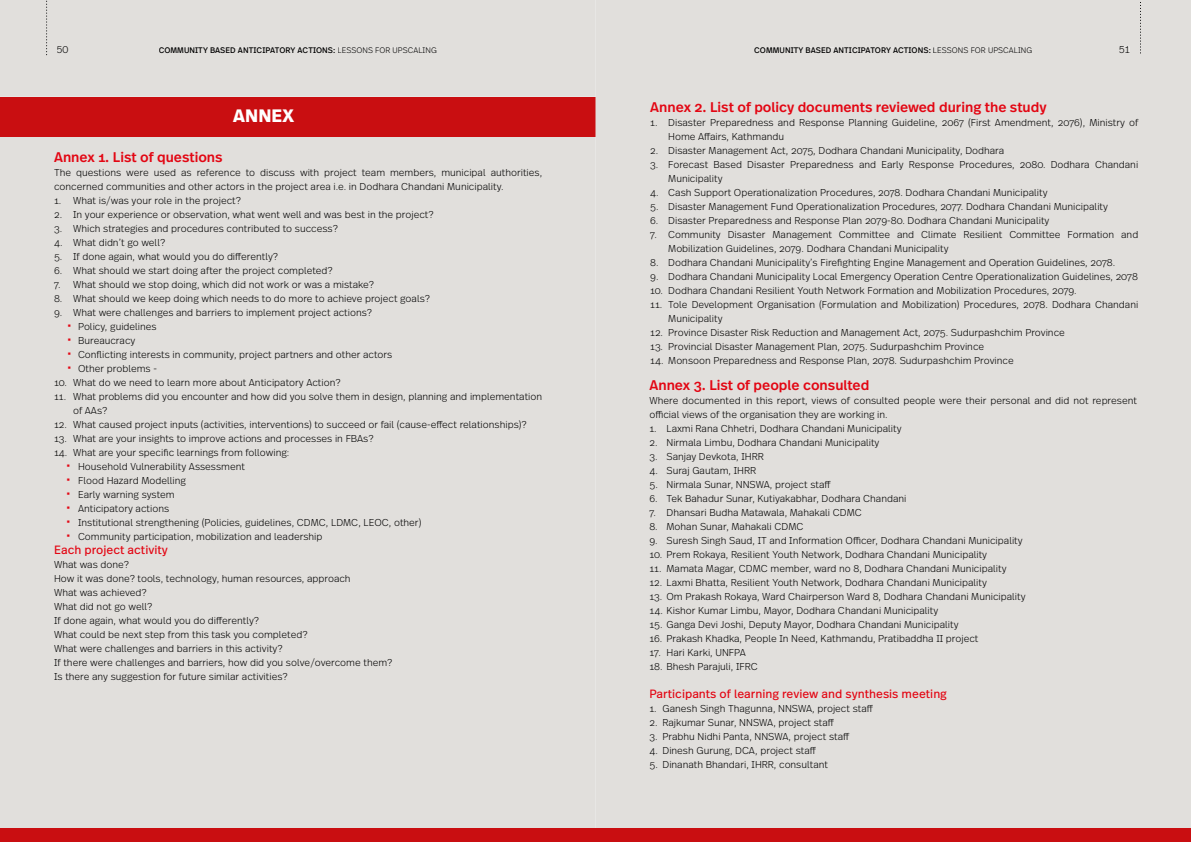
<style>
.page{position:relative;width:1191px;height:842px;background:#fff}
.page>*{position:absolute;margin:0;border:0;box-sizing:border-box;transform-origin:0 0}
.t1{font:700 18px "Real Text OT";letter-spacing:.01em;color:#fff}
.t2{font:500 14px "Real Text OT";color:#e30613}
.t3{font:12px "Real Text OT";color:#e30613}
.t4{font:300 10px/14px "Real Text OT";color:#000}
.t5{font:8px "Real Text OT";letter-spacing:.01em;color:#000}
.s1{font-weight:300}
.s2{font-size:14px;color:#e30613}
</style>
<div class="page">
<div style="left:0;top:0;width:595px;height:828px;background:#e1dfdc"></div>
<div style="left:0;top:828px;width:595px;height:14px;background:#c90e11"></div>
<div style="left:159px;top:48px;width:176px;height:6px;background:#e1dfdc"></div>
<div style="left:338px;top:48px;width:98px;height:6px;background:#e1dfdc"></div>
<div style="left:57px;top:46px;width:11px;height:8px;background:#e1dfdc"></div>
<svg style="left:46px;top:0;width:1px;height:55px"></svg>
<div style="left:0;top:97px;width:595px;height:39px;background:#c90e11"></div>
<div style="left:595px;top:0;width:596px;height:828px;background:#e1dfdc"></div>
<div style="left:595px;top:828px;width:596px;height:14px;background:#c90e11"></div>
<div style="left:754px;top:48px;width:177px;height:6px;background:#e1dfdc"></div>
<div style="left:933px;top:48px;width:98px;height:6px;background:#e1dfdc"></div>
<div style="left:1119px;top:47px;width:10px;height:7px;background:#e1dfdc"></div>
<svg style="left:1140px;top:0;width:1px;height:53px"></svg>
<p class="t4" style="left:56px;top:43px;width:13px">50</p>
<p class="t5" style="left:159px;top:46px;width:280px">COMMUNITY BASED ANTICIPATORY ACTIONS: <span class="s1">LESSONS FOR UPSCALING</span></p>
<h1 class="t1" style="left:233px;top:104px;width:63px">ANNEX</h1>
<h2 class="t2" style="left:54px;top:148px;width:170px">Annex 1. List of questions</h2>
<p class="t4" style="left:54px;top:166px;width:489px">The questions were used as reference to discuss with project team members, municipal authorities, concerned communities and other actors in the project area i.e. in Dodhara Chandani Municipality.</p>
<p class="t4" style="left:54px;top:194px;width:188px">1. What is/was your role in the project?</p>
<p class="t4" style="left:54px;top:208px;width:381px">2. In your experience or observation, what went well and was best in the project?</p>
<p class="t4" style="left:54px;top:222px;width:285px">3. Which strategies and procedures contributed to success?</p>
<p class="t4" style="left:54px;top:236px;width:113px">4. What didn’t go well?</p>
<p class="t4" style="left:54px;top:250px;width:225px">5. If done again, what would you do differently?</p>
<p class="t4" style="left:54px;top:264px;width:280px">6. What should we start doing after the project completed?</p>
<p class="t4" style="left:54px;top:278px;width:321px">7. What should we stop doing, which did not work or was a mistake?</p>
<p class="t4" style="left:54px;top:292px;width:377px">8. What should we keep doing which needs to do more to achieve project goals?</p>
<p class="t4" style="left:54px;top:306px;width:319px">9. What were challenges and barriers to implement project actions?</p>
<p class="t4" style="left:67px;top:320px;width:91px"><span class="s2">•</span> Policy, guidelines</p>
<p class="t4" style="left:67px;top:334px;width:70px"><span class="s2">•</span> Bureaucracy</p>
<p class="t4" style="left:67px;top:348px;width:326px"><span class="s2">•</span> Conflicting interests in community, project partners and other actors</p>
<p class="t4" style="left:67px;top:362px;width:91px"><span class="s2">•</span> Other problems -</p>
<p class="t4" style="left:54px;top:376px;width:288px">10. What do we need to learn more about Anticipatory Action?</p>
<p class="t4" style="left:73px;top:390px;width:470px;text-indent:-19px">11. What problems did you encounter and how did you solve them in design, planning and implementation of AAs?</p>
<p class="t4" style="left:54px;top:418px;width:474px">12. What caused project inputs (activities, interventions) to succeed or fail (cause-effect relationships)?</p>
<p class="t4" style="left:54px;top:432px;width:321px">13. What are your insights to improve actions and processes in FBAs?</p>
<p class="t4" style="left:54px;top:446px;width:237px">14. What are your specific learnings from following:</p>
<p class="t4" style="left:66px;top:460px;width:180px"><span class="s2">•</span> Household Vulnerability Assessment</p>
<p class="t4" style="left:66px;top:474px;width:121px"><span class="s2">•</span> Flood Hazard Modelling</p>
<p class="t4" style="left:66px;top:488px;width:110px"><span class="s2">•</span> Early warning system</p>
<p class="t4" style="left:66px;top:502px;width:105px"><span class="s2">•</span> Anticipatory actions</p>
<p class="t4" style="left:66px;top:516px;width:357px"><span class="s2">•</span> Institutional strengthening (Policies, guidelines, CDMC, LDMC, LEOC, other)</p>
<p class="t4" style="left:66px;top:530px;width:258px"><span class="s2">•</span> Community participation, mobilization and leadership</p>
<p class="t3" style="left:54px;top:542px;width:115px">Each project activity</p>
<p class="t4" style="left:54px;top:558px;width:340px">What was done?<br>How it was done? tools, technology, human resources, approach<br>What was achieved?<br>What did not go well?<br>If done again, what would you do differently?<br>What could be next step from this task you completed?<br>What were challenges and barriers in this activity?<br>If there were challenges and barriers, how did you solve/overcome them?<br>Is there any suggestion for future similar activities?</p>
<p class="t5" style="left:754px;top:46px;width:280px">COMMUNITY BASED ANTICIPATORY ACTIONS: <span class="s1">LESSONS FOR UPSCALING</span></p>
<p class="t4" style="left:1118px;top:43px;width:12px">51</p>
<h2 class="t2" style="left:650px;top:99px;width:398px">Annex 2. List of policy documents reviewed during the study</h2>
<p class="t4" style="left:668px;top:116px;width:472px;text-indent:-18px">1. Disaster Preparedness and Response Planning Guideline, 2067 (First Amendment, 2076), Ministry of<br>Home Affairs, Kathmandu</p>
<p class="t4" style="left:650px;top:144px;width:355px">2. Disaster Management Act, 2075, Dodhara Chandani Municipality, Dodhara</p>
<p class="t4" style="left:668px;top:158px;width:471px;text-indent:-18px">3. Forecast Based Disaster Preparedness and Early Response Procedures, 2080. Dodhara Chandani<br>Municipality</p>
<p class="t4" style="left:650px;top:186px;width:399px">4. Cash Support Operationalization Procedures, 2078. Dodhara Chandani Municipality</p>
<p class="t4" style="left:650px;top:200px;width:459px">5. Disaster Management Fund Operationalization Procedures, 2077. Dodhara Chandani Municipality</p>
<p class="t4" style="left:650px;top:214px;width:401px">6. Disaster Preparedness and Response Plan 2079-80. Dodhara Chandani Municipality</p>
<p class="t4" style="left:668px;top:228px;width:471px;text-indent:-18px">7. Community Disaster Management Committee and Climate Resilient Committee Formation and<br>Mobilization Guidelines, 2079. Dodhara Chandani Municipality</p>
<p class="t4" style="left:650px;top:256px;width:466px">8. Dodhara Chandani Municipality’s Firefighting Engine Management and Operation Guidelines, 2078.</p>
<p class="t4" style="left:650px;top:270px;width:489px">9. Dodhara Chandani Municipality Local Emergency Operation Centre Operationalization Guidelines, 2078</p>
<p class="t4" style="left:650px;top:284px;width:428px">10. Dodhara Chandani Resilient Youth Network Formation and Mobilization Procedures, 2079.</p>
<p class="t4" style="left:668px;top:298px;width:471px;text-indent:-18px">11. Tole Development Organisation (Formulation and Mobilization) Procedures, 2078. Dodhara Chandani<br>Municipality</p>
<p class="t4" style="left:650px;top:326px;width:416px">12. Province Disaster Risk Reduction and Management Act, 2075. Sudurpashchim Province</p>
<p class="t4" style="left:650px;top:340px;width:335px">13. Provincial Disaster Management Plan, 2075. Sudurpashchim Province</p>
<p class="t4" style="left:650px;top:354px;width:365px">14. Monsoon Preparedness and Response Plan, 2078. Sudurpashchim Province</p>
<h2 class="t2" style="left:649px;top:377px;width:221px">Annex 3. List of people consulted</h2>
<p class="t4" style="left:649px;top:394px;width:489px">Where documented in this report, views of consulted people were their personal and did not represent official views of the organisation they are working in.</p>
<p class="t4" style="left:649px;top:422px;width:254px">1. Laxmi Rana Chhetri, Dodhara Chandani Municipality</p>
<p class="t4" style="left:649px;top:436px;width:231px">2. Nirmala Limbu, Dodhara Chandani Municipality</p>
<p class="t4" style="left:649px;top:450px;width:116px">3. Sanjay Devkota, IHRR</p>
<p class="t4" style="left:649px;top:464px;width:108px">4. Suraj Gautam, IHRR</p>
<p class="t4" style="left:649px;top:478px;width:183px">5. Nirmala Sunar, NNSWA, project staff</p>
<p class="t4" style="left:649px;top:492px;width:258px">6. Tek Bahadur Sunar, Kutiyakabhar, Dodhara Chandani</p>
<p class="t4" style="left:649px;top:506px;width:214px">7. Dhansari Budha Matawala, Mahakali CDMC</p>
<p class="t4" style="left:649px;top:520px;width:155px">8. Mohan Sunar, Mahakali CDMC</p>
<p class="t4" style="left:649px;top:534px;width:375px">9. Suresh Singh Saud, IT and Information Officer, Dodhara Chandani Municipality</p>
<p class="t4" style="left:649px;top:548px;width:339px">10. Prem Rokaya, Resilient Youth Network, Dodhara Chandani Municipality</p>
<p class="t4" style="left:649px;top:562px;width:358px">11. Mamata Magar, CDMC member, ward no 8, Dodhara Chandani Municipality</p>
<p class="t4" style="left:649px;top:576px;width:339px">12. Laxmi Bhatta, Resilient Youth Network, Dodhara Chandani Municipality</p>
<p class="t4" style="left:649px;top:590px;width:378px">13. Om Prakash Rokaya, Ward Chairperson Ward 8, Dodhara Chandani Municipality</p>
<p class="t4" style="left:649px;top:604px;width:290px">14. Kishor Kumar Limbu, Mayor, Dodhara Chandani Municipality</p>
<p class="t4" style="left:649px;top:618px;width:310px">15. Ganga Devi Joshi, Deputy Mayor, Dodhara Chandani Municipality</p>
<p class="t4" style="left:649px;top:632px;width:330px">16. Prakash Khadka, People In Need, Kathmandu, Pratibaddha II project</p>
<p class="t4" style="left:649px;top:646px;width:98px">17. Hari Karki, UNFPA</p>
<p class="t4" style="left:649px;top:660px;width:110px">18. Bhesh Parajuli, IFRC</p>
<p class="t3" style="left:649px;top:687px;width:299px">Participants of learning review and synthesis meeting</p>
<p class="t4" style="left:649px;top:702px;width:225px">1. Ganesh Singh Thagunna, NNSWA, project staff</p>
<p class="t4" style="left:649px;top:716px;width:186px">2. Rajkumar Sunar, NNSWA, project staff</p>
<p class="t4" style="left:649px;top:730px;width:201px">3. Prabhu Nidhi Panta, NNSWA, project staff</p>
<p class="t4" style="left:649px;top:744px;width:168px">4. Dinesh Gurung, DCA, project staff</p>
<p class="t4" style="left:649px;top:758px;width:180px">5. Dinanath Bhandari, IHRR, consultant</p>
</div>
